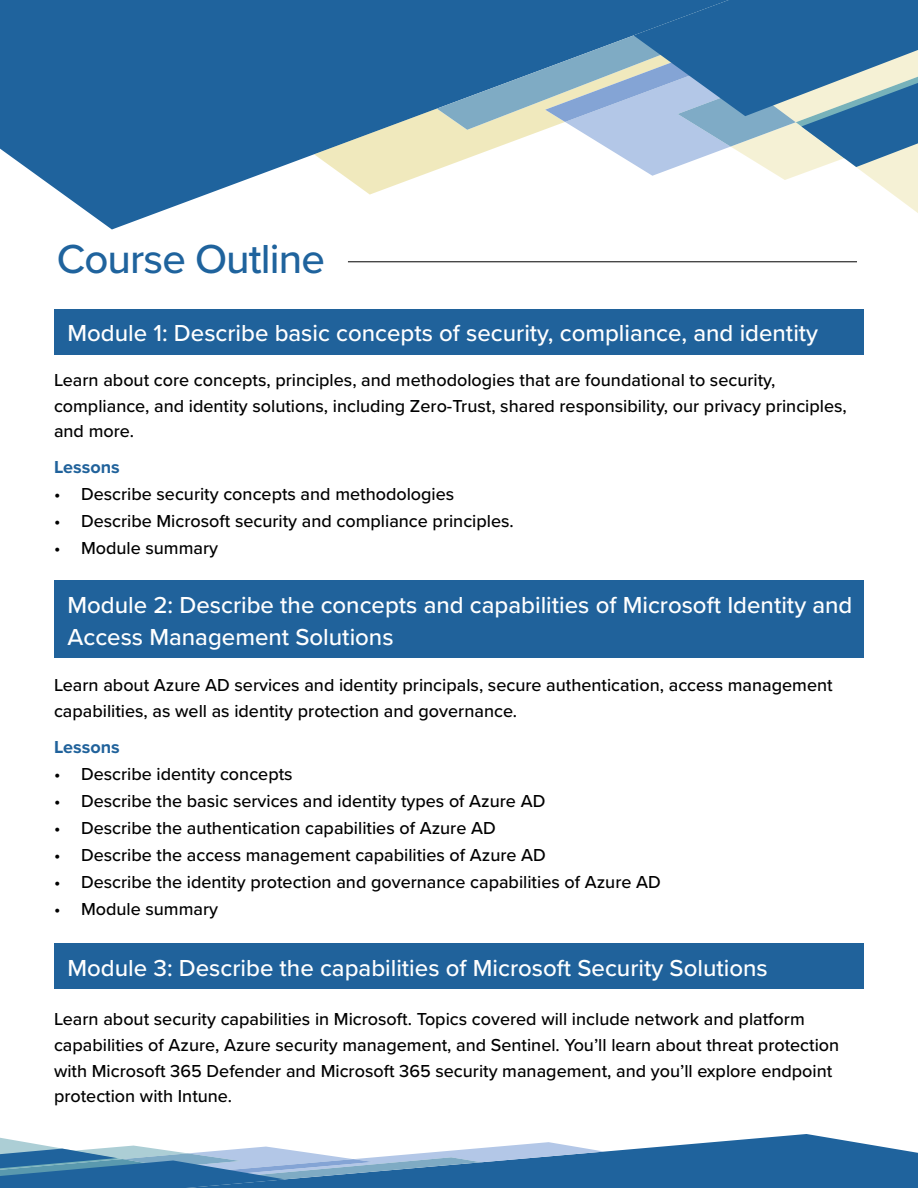
<style>
.page{position:relative;width:918px;height:1188px;background:#fff}
.page>*{position:absolute;margin:0;border:0;box-sizing:border-box;transform-origin:0 0}
.t1{font:500 42px "Proxima Nova";letter-spacing:-.02em;color:#1f639d}
.t2{font:500 24px/31.8px "Proxima Nova";color:#fff}
.t3{font:500 18px/25.5px "Proxima Nova";color:#000}
.t4{font:700 18px "Proxima Nova";color:#20629b}
</style>
<div class="page">
<svg style="left:0;top:0;width:437px;height:230px;fill:#1f639d"></svg>
<svg style="left:314px;top:44px;width:123px;height:151px;background:#789db1"></svg>
<svg style="left:437px;top:0;width:481px;height:213px"></svg>
<svg style="left:0;top:1134px;width:918px;height:54px"></svg>
<hr style="left:348px;top:262px;width:509px;height:1px;background:#000">
<div style="left:54px;top:309px;width:810px;height:46px;background:#20629b"></div>
<div style="left:54px;top:944px;width:810px;height:45px;background:#20629b"></div>
<div style="left:54px;top:580px;width:810px;height:78px;background:#20629b"></div>
<h1 class="t1" style="left:57px;top:228px;width:270px">Course Outline</h1>
<h2 class="t2" style="left:68px;top:317px;width:752px">Module 1: Describe basic concepts of security, compliance, and identity</h2>
<p class="t3" style="left:54px;top:367px;width:794px">Learn about core concepts, principles, and methodologies that are foundational to security, compliance, and identity solutions, including Zero-Trust, shared responsibility, our privacy principles, and more.</p>
<p class="t4" style="left:54px;top:454px;width:67px">Lessons</p>
<p class="t3" style="left:54px;top:481px;width:402px">• Describe security concepts and methodologies</p>
<p class="t3" style="left:54px;top:508px;width:461px">• Describe Microsoft security and compliance principles.</p>
<p class="t3" style="left:54px;top:535px;width:166px">• Module summary</p>
<h2 class="t2" style="left:68px;top:588px;width:787px">Module 2: Describe the concepts and capabilities of Microsoft Identity and<br>Access Management Solutions</h2>
<p class="t3" style="left:54px;top:672px;width:780px">Learn about Azure AD services and identity principals, secure authentication, access management capabilities, as well as identity protection and governance.</p>
<p class="t4" style="left:54px;top:733px;width:67px">Lessons</p>
<p class="t3" style="left:54px;top:760px;width:240px">• Describe identity concepts</p>
<p class="t3" style="left:54px;top:787px;width:493px">• Describe the basic services and identity types of Azure AD</p>
<p class="t3" style="left:54px;top:814px;width:443px">• Describe the authentication capabilities of Azure AD</p>
<p class="t3" style="left:54px;top:841px;width:493px">• Describe the access management capabilities of Azure AD</p>
<p class="t3" style="left:54px;top:868px;width:608px">• Describe the identity protection and governance capabilities of Azure AD</p>
<p class="t3" style="left:54px;top:895px;width:166px">• Module summary</p>
<h2 class="t2" style="left:68px;top:951px;width:702px">Module 3: Describe the capabilities of Microsoft Security Solutions</h2>
<p class="t3" style="left:54px;top:1006px;width:787px">Learn about security capabilities in Microsoft. Topics covered will include network and platform capabilities of Azure, Azure security management, and Sentinel. You’ll learn about threat protection with Microsoft 365 Defender and Microsoft 365 security management, and you’ll explore endpoint protection with Intune.</p>
</div>
